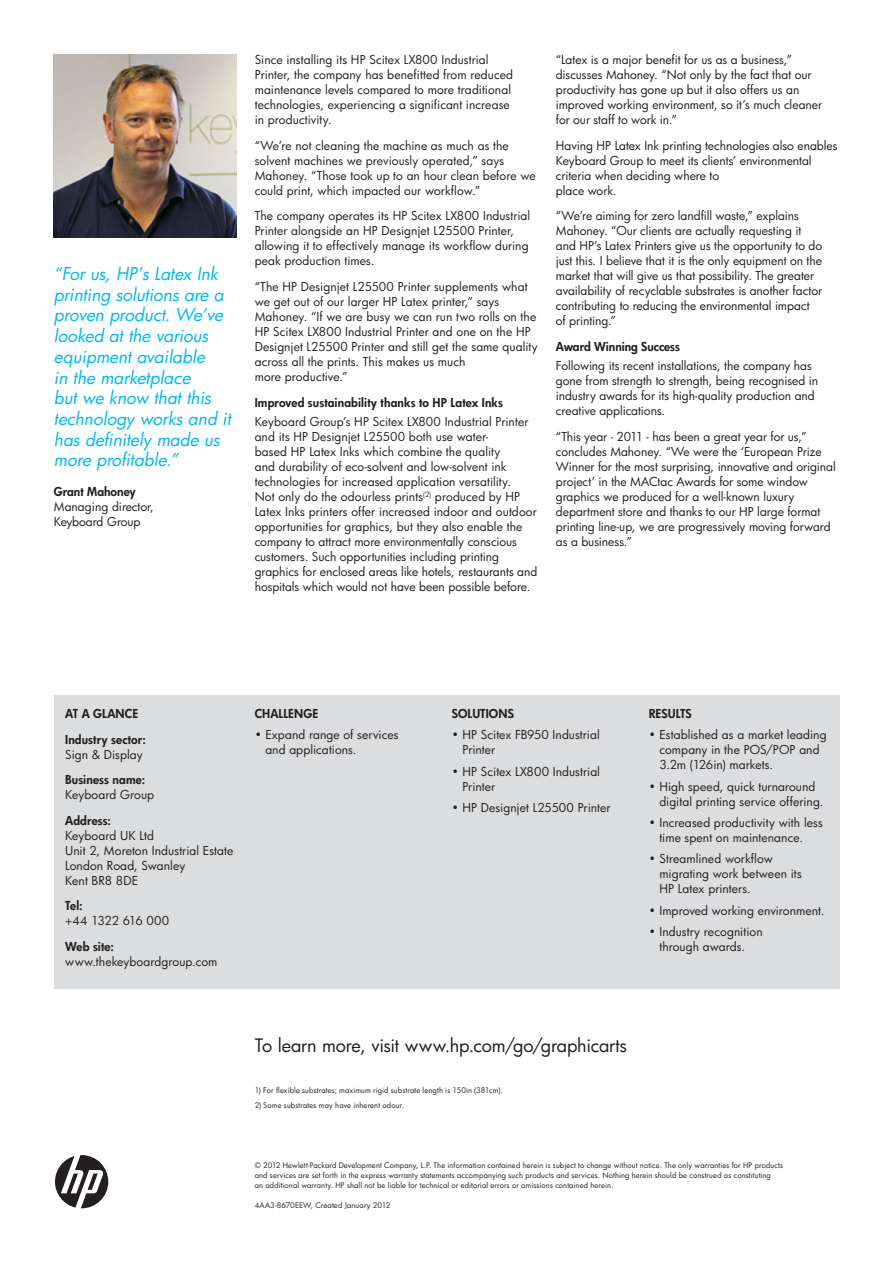
<style>
.page{position:relative;width:893px;height:1263px;background:#fff}
.page>*{position:absolute;margin:0;border:0;box-sizing:border-box;transform-origin:0 0}
.t1{font:18px "HP Futura";letter-spacing:-.015em;color:#231f20}
.t2{font:italic 17.25px/20.7px "HP Futura";color:#00b7f1}
.t3{font:12px/15px "HP Futura";color:#231f20}
.t4{font:800 12px "HP Futura";letter-spacing:.01em;color:#231f20}
.t5{font:12px "HP Futura";letter-spacing:-.025em;color:#231f20}
.t6{font:7.5px/9.8px "HP Futura";letter-spacing:.015em;color:#231f20}
</style>
<div class="page">
<div style="left:54px;top:695px;width:785px;height:294px;background:#dcddde"></div>
<img style="left:54px;top:54px;width:183px;height:183px">
<svg style="left:55px;top:1155px;width:53px;height:53px"></svg>
<h4 class="t2" style="left:54px;top:265px;width:178px">“For us, HP’s Latex Ink printing solutions are a proven product. We’ve looked at the various equipment available<br>in the marketplace<br>but we know that this technology works and it has definitely made us more profitable.”</h4>
<p class="t4" style="left:54px;top:486px;width:83px">Grant Mahoney</p>
<p class="t3" style="left:54px;top:500px;width:101px">Managing director,<br>Keyboard Group</p>
<p class="t3" style="left:255px;top:53px;width:260px">Since installing its HP Scitex LX800 Industrial Printer, the company has benefitted from reduced maintenance levels compared to more traditional technologies, experiencing a significant increase in productivity.</p>
<p class="t3" style="left:255px;top:139px;width:282px">“We’re not cleaning the machine as much as the solvent machines we previously operated,” says Mahoney. “Those took up to an hour clean before we could print, which impacted our workflow.”</p>
<p class="t3" style="left:255px;top:209px;width:277px">The company operates its HP Scitex LX800 Industrial Printer alongside an HP Designjet L25500 Printer, allowing it to effectively manage its workflow during peak production times.</p>
<p class="t3" style="left:255px;top:280px;width:284px">“The HP Designjet L25500 Printer supplements what we get out of our larger HP Latex printer,” says Mahoney. “If we are busy we can run two rolls on the HP Scitex LX800 Industrial Printer and one on the HP Designjet L25500 Printer and still get the same quality across all the prints. This makes us much<br>more productive.”</p>
<p class="t4" style="left:255px;top:397px;width:250px">Improved sustainability thanks to HP Latex Inks</p>
<p class="t3" style="left:255px;top:415px;width:284px">Keyboard Group’s HP Scitex LX800 Industrial Printer and its HP Designjet L25500 both use water-<br>based HP Latex Inks which combine the quality<br>and durability of eco-solvent and low-solvent ink technologies for increased application versatility.<br>Not only do the odourless prints<sup>(2)</sup> produced by HP Latex Inks printers offer increased indoor and outdoor opportunities for graphics, but they also enable the company to attract more environmentally conscious customers. Such opportunities including printing graphics for enclosed areas like hotels, restaurants and hospitals which would not have been possible before.</p>
<p class="t3" style="left:556px;top:53px;width:268px">“Latex is a major benefit for us as a business,” discusses Mahoney. “Not only by the fact that our productivity has gone up but it also offers us an improved working environment, so it’s much cleaner for our staff to work in.”</p>
<p class="t3" style="left:556px;top:139px;width:283px">Having HP Latex Ink printing technologies also enables Keyboard Group to meet its clients’ environmental criteria when deciding where to<br>place work.</p>
<p class="t3" style="left:556px;top:209px;width:268px">“We’re aiming for zero landfill waste,” explains Mahoney. “Our clients are actually requesting it and HP’s Latex Printers give us the opportunity to do just this. I believe that it is the only equipment on the market that will give us that possibility. The greater availability of recyclable substrates is another factor contributing to reducing the environmental impact of printing.”</p>
<p class="t4" style="left:556px;top:341px;width:126px">Award Winning Success</p>
<p class="t3" style="left:556px;top:359px;width:264px">Following its recent installations, the company has gone from strength to strength, being recognised in industry awards for its high-quality production and creative applications.</p>
<p class="t3" style="left:556px;top:430px;width:281px">“This year - 2011 - has been a great year for us,” concludes Mahoney. “We were the ‘European Prize Winner for the most surprising, innovative and original project’ in the MACtac Awards for some window graphics we produced for a well-known luxury department store and thanks to our HP large format printing line-up, we are progressively moving forward as a business.”</p>
<p class="t4" style="left:65px;top:708px;width:75px">AT A GLANCE</p>
<p class="t4" style="left:65px;top:734px;width:82px">Industry sector:</p>
<p class="t3" style="left:65px;top:748px;width:79px">Sign &amp; Display</p>
<p class="t4" style="left:65px;top:774px;width:82px">Business name:</p>
<p class="t3" style="left:65px;top:788px;width:91px">Keyboard Group</p>
<p class="t4" style="left:65px;top:815px;width:47px">Address:</p>
<p class="t3" style="left:65px;top:829px;width:170px">Keyboard UK Ltd<br>Unit 2, Moreton Industrial Estate<br>London Road, Swanley<br>Kent BR8 8DE</p>
<p class="t4" style="left:65px;top:900px;width:19px">Tel:</p>
<p class="t5" style="left:65px;top:915px;width:106px">+44 1322 616 000</p>
<p class="t4" style="left:65px;top:941px;width:50px">Web site:</p>
<p class="t3" style="left:65px;top:955px;width:154px">www.thekeyboardgroup.com</p>
<p class="t4" style="left:255px;top:708px;width:65px">CHALLENGE</p>
<p class="t4" style="left:452px;top:708px;width:64px">SOLUTIONS</p>
<p class="t4" style="left:649px;top:708px;width:45px">RESULTS</p>
<p class="t3" style="left:255px;top:728px;width:145px">• Expand range of services</p>
<p class="t3" style="left:452px;top:728px;width:150px">• HP Scitex FB950 Industrial</p>
<p class="t3" style="left:649px;top:728px;width:179px">• Established as a market leading</p>
<p class="t3" style="left:265px;top:743px;width:93px">and applications.</p>
<p class="t3" style="left:462px;top:743px;width:34px">Printer</p>
<p class="t3" style="left:659px;top:743px;width:162px">company in the POS/POP and<br>3.2m (126in) markets.</p>
<p class="t3" style="left:452px;top:765px;width:150px">• HP Scitex LX800 Industrial</p>
<p class="t3" style="left:462px;top:780px;width:34px">Printer</p>
<p class="t3" style="left:659px;top:780px;width:166px;text-indent:-11px">• High speed, quick turnaround digital printing service offering.</p>
<p class="t3" style="left:452px;top:801px;width:160px">• HP Designjet L25500 Printer</p>
<p class="t3" style="left:659px;top:816px;width:165px;text-indent:-11px">• Increased productivity with less time spent on maintenance.</p>
<p class="t3" style="left:659px;top:852px;width:144px;text-indent:-11px">• Streamlined workflow migrating work between its<br>HP Latex printers.</p>
<p class="t3" style="left:649px;top:904px;width:177px">• Improved working environment.</p>
<p class="t3" style="left:649px;top:925px;width:115px;text-align:center">• Industry recognition through awards.</p>
<h4 class="t1" style="left:255px;top:1037px;width:374px">To learn more, visit www.hp.com/go/graphicarts</h4>
<p class="t6" style="left:255px;top:1086px;width:250px">1) For flexible substrates; maximum rigid substrate length is 150in (381cm).</p>
<p class="t6" style="left:255px;top:1101px;width:151px">2) Some substrates may have inherent odour.</p>
<p class="t6" style="left:255px;top:1161px;width:530px">© 2012 Hewlett-Packard Development Company, L.P. The information contained herein is subject to change without notice. The only warranties for HP products and services are set forth in the express warranty statements accompanying such products and services. Nothing herein should be construed as constituting<br>an additional warranty. HP shall not be liable for technical or editorial errors or omissions contained herein.</p>
<p class="t6" style="left:255px;top:1201px;width:137px">4AA3-8670EEW, Created January 2012</p>
</div>
